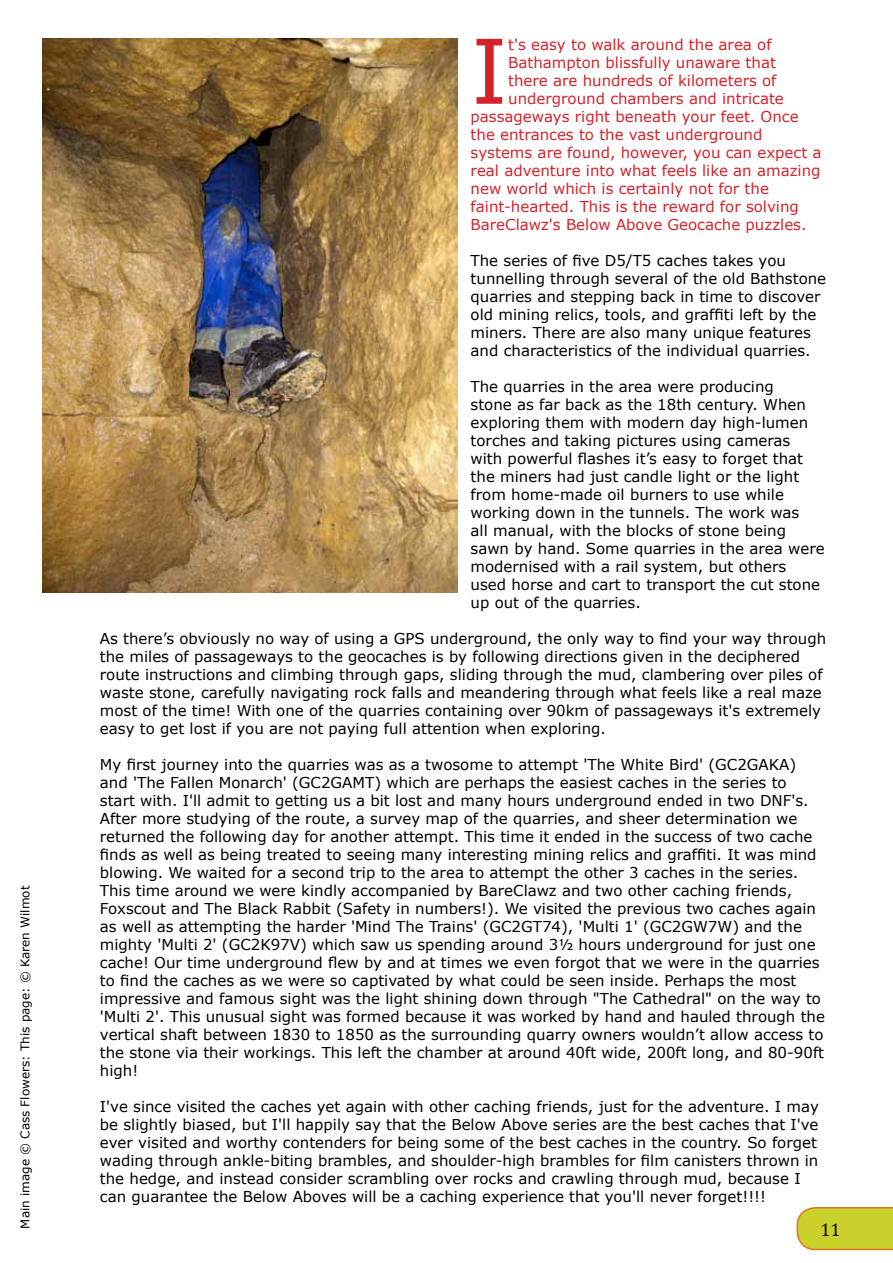
<style>
.page{position:relative;width:893px;height:1263px;background:#fff}
.page>*{position:absolute;margin:0;border:0;box-sizing:border-box;transform-origin:0 0}
.t1{font:89.25px "Verdana";color:#d2232a}
.t2{font:18px "Cambria";color:#000}
.t3{font:15px/18px "Verdana";color:#000}
.t4{font:15px "Verdana";color:#d2232a}
.t5{font:12px "Verdana";color:#000}
</style>
<div class="page">
<svg style="left:796px;top:1207px;width:97px;height:43px;background:#cdcb33"></svg>
<img style="left:43px;top:38px;width:415px;height:554px">
<p class="t5" style="left:17px;top:1228px;width:344px;rotate:-90deg">Main image © Cass Flowers: This page: © Karen Wilmot</p>
<h1 class="t1" style="left:471px;top:10px;width:39px">I</h1>
<p class="t4" style="left:508px;top:34px;width:265px">t's easy to walk around the area of</p>
<p class="t4" style="left:508px;top:52px;width:269px">Bathampton blissfully unaware that</p>
<p class="t4" style="left:508px;top:70px;width:270px">there are hundreds of kilometers of</p>
<p class="t4" style="left:508px;top:88px;width:277px">underground chambers and intricate</p>
<p class="t4" style="left:471px;top:106px;width:330px">passageways right beneath your feet. Once</p>
<p class="t4" style="left:471px;top:124px;width:293px">the entrances to the vast underground</p>
<p class="t4" style="left:471px;top:142px;width:352px">systems are found, however, you can expect a</p>
<p class="t4" style="left:471px;top:160px;width:351px">real adventure into what feels like an amazing</p>
<p class="t4" style="left:471px;top:178px;width:300px">new world which is certainly not for the</p>
<p class="t4" style="left:471px;top:196px;width:330px">faint-hearted. This is the reward for solving</p>
<p class="t4" style="left:471px;top:214px;width:337px">BareClawz's Below Above Geocache puzzles.</p>
<p class="t3" style="left:471px;top:251px;width:357px">The series of five D5/T5 caches takes you tunnelling through several of the old Bathstone quarries and stepping back in time to discover old mining relics, tools, and graffiti left by the miners. There are also many unique features and characteristics of the individual quarries.</p>
<p class="t3" style="left:471px;top:377px;width:356px">The quarries in the area were producing<br>stone as far back as the 18th century. When exploring them with modern day high-lumen torches and taking pictures using cameras with powerful flashes it’s easy to forget that the miners had just candle light or the light from home-made oil burners to use while working down in the tunnels. The work was<br>all manual, with the blocks of stone being sawn by hand. Some quarries in the area were modernised with a rail system, but others used horse and cart to transport the cut stone up out of the quarries.</p>
<p class="t3" style="left:100px;top:629px;width:728px">As there’s obviously no way of using a GPS underground, the only way to find your way through the miles of passageways to the geocaches is by following directions given in the deciphered route instructions and climbing through gaps, sliding through the mud, clambering over piles of waste stone, carefully navigating rock falls and meandering through what feels like a real maze most of the time! With one of the quarries containing over 90km of passageways it's extremely easy to get lost if you are not paying full attention when exploring.</p>
<p class="t3" style="left:100px;top:755px;width:727px">My first journey into the quarries was as a twosome to attempt 'The White Bird' (GC2GAKA) and 'The Fallen Monarch' (GC2GAMT) which are perhaps the easiest caches in the series to start with. I'll admit to getting us a bit lost and many hours underground ended in two DNF's.<br>After more studying of the route, a survey map of the quarries, and sheer determination we returned the following day for another attempt. This time it ended in the success of two cache finds as well as being treated to seeing many interesting mining relics and graffiti. It was mind blowing. We waited for a second trip to the area to attempt the other 3 caches in the series.<br>This time around we were kindly accompanied by BareClawz and two other caching friends, Foxscout and The Black Rabbit (Safety in numbers!). We visited the previous two caches again as well as attempting the harder 'Mind The Trains' (GC2GT74), 'Multi 1' (GC2GW7W) and the mighty 'Multi 2' (GC2K97V) which saw us spending around 3½ hours underground for just one cache! Our time underground flew by and at times we even forgot that we were in the quarries to find the caches as we were so captivated by what could be seen inside. Perhaps the most impressive and famous sight was the light shining down through "The Cathedral" on the way to 'Multi 2'. This unusual sight was formed because it was worked by hand and hauled through the vertical shaft between 1830 to 1850 as the surrounding quarry owners wouldn’t allow access to the stone via their workings. This left the chamber at around 40ft wide, 200ft long, and 80-90ft high!</p>
<p class="t3" style="left:100px;top:1097px;width:720px">I've since visited the caches yet again with other caching friends, just for the adventure. I may be slightly biased, but I'll happily say that the Below Above series are the best caches that I've ever visited and worthy contenders for being some of the best caches in the country. So forget wading through ankle-biting brambles, and shoulder-high brambles for film canisters thrown in the hedge, and instead consider scrambling over rocks and crawling through mud, because I can guarantee the Below Aboves will be a caching experience that you'll never forget!!!!</p>
<p class="t2" style="left:820px;top:1220px;width:21px">11</p>
</div>
